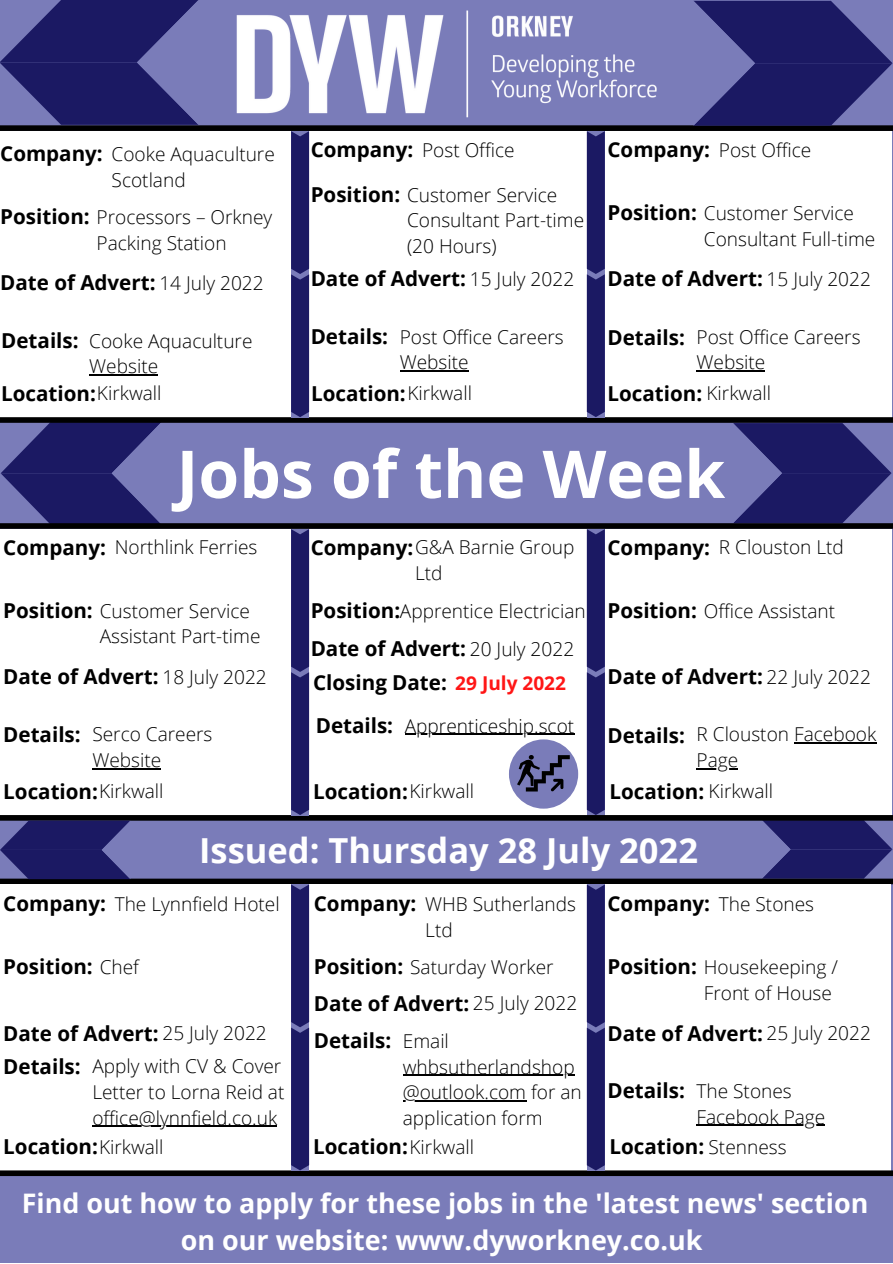
<style>
.page{position:relative;width:893px;height:1264px;background:#fff}
.page>*{position:absolute;margin:0;border:0;box-sizing:border-box;transform-origin:0 0}
.t1{font:700 66px "Open Sans";color:#fff}
.t2{font:700 34.5px "Open Sans";color:#fff}
.t3{font:700 26.85px/37px "Open Sans";color:#fff;text-align:center}
.t4{font:700 20.55px/37.5px "Open Sans";color:#000}
.t5{font:300 19.05px/25.8px "Open Sans";color:#000}
.t6{font:300 18px "Open Sans";color:#000}
.s1{font-weight:700;font-size:20.55px}
.s2{font-weight:300;font-size:19.05px}
.s3{font-size:19.05px;color:#ff1616}
</style>
<div class="page">
<div style="left:0;top:0;width:892px;height:1262px;background:#7a7cb9"></div>
<svg style="left:733px;top:423px;width:158px;height:100px"></svg>
<div style="left:0;top:131px;width:891px;height:287px;background:#fff"></div>
<svg style="left:1px;top:423px;width:159px;height:100px"></svg>
<div style="left:0;top:417px;width:892px;height:6px;background:#000"></div>
<div style="left:0;top:125px;width:892px;height:6px;background:#000"></div>
<div style="left:0;top:529px;width:892px;height:286px;background:#fff"></div>
<svg style="left:761px;top:820px;width:131px;height:58px"></svg>
<div style="left:0;top:815px;width:892px;height:5px;background:#000"></div>
<div style="left:0;top:878px;width:892px;height:6px;background:#000"></div>
<div style="left:0;top:884px;width:890px;height:286px;background:#fff"></div>
<div style="left:0;top:1170px;width:892px;height:5px;background:#000"></div>
<svg style="left:0;top:820px;width:130px;height:59px"></svg>
<svg style="left:291px;top:529px;width:18px;height:286px;background:#1f1d66"></svg>
<div style="left:0;top:523px;width:892px;height:6px;background:#000"></div>
<svg style="left:586px;top:529px;width:18px;height:286px;background:#29276d"></svg>
<svg style="left:586px;top:884px;width:18px;height:286px;background:#29276d"></svg>
<svg style="left:291px;top:884px;width:18px;height:286px;background:#1f1d66"></svg>
<svg style="left:586px;top:131px;width:18px;height:286px;background:#29276d"></svg>
<svg style="left:291px;top:131px;width:18px;height:286px;background:#1f1d66"></svg>
<svg style="left:0;top:0;width:198px;height:125px"></svg>
<svg style="left:693px;top:1px;width:199px;height:125px"></svg>
<hr style="left:89px;top:374px;width:69px;height:2px;background:#000">
<hr style="left:400px;top:370px;width:68px;height:1px;background:#000">
<hr style="left:696px;top:370px;width:69px;height:1px;background:#000">
<hr style="left:92px;top:768px;width:69px;height:1px;background:#000">
<hr style="left:405px;top:734px;width:169px;height:1px;background:#000">
<hr style="left:794px;top:742px;width:82px;height:1px;background:#000">
<hr style="left:696px;top:768px;width:42px;height:1px;background:#000">
<hr style="left:403px;top:1074px;width:171px;height:1px;background:#000">
<hr style="left:403px;top:1100px;width:123px;height:1px;background:#000">
<hr style="left:696px;top:1124px;width:129px;height:1px;background:#000">
<hr style="left:92px;top:1125px;width:185px;height:1px;background:#000">
<img style="left:236px;top:10px;width:421px;height:108px">
<div style="left:509px;top:739px;width:69px;height:69px;background:#7a7cb9;border-radius:50%"></div>
<svg style="left:526px;top:755px;width:43px;height:37px"></svg>
<img style="left:517px;top:755px;width:22px;height:30px">
<p class="t5" style="left:0;top:140px;width:276px"><span class="s1">Company:</span> Cooke Aquaculture</p>
<p class="t5" style="left:112px;top:166px;width:76px">Scotland</p>
<p class="t5" style="left:311px;top:136px;width:205px"><span class="s1">Company:</span> Post Office</p>
<p class="t5" style="left:311px;top:181px;width:248px"><span class="s1">Position:</span> Customer Service</p>
<p class="t5" style="left:607px;top:136px;width:205px"><span class="s1">Company:</span> Post Office</p>
<p class="t5" style="left:0;top:203px;width:273px"><span class="s1">Position:</span> Processors – Orkney</p>
<p class="t5" style="left:97px;top:229px;width:132px">Packing Station</p>
<p class="t5" style="left:407px;top:207px;width:179px">Consultant Part-time (20 Hours)</p>
<p class="t5" style="left:607px;top:199px;width:248px"><span class="s1">Position:</span> Customer Service</p>
<p class="t5" style="left:703px;top:225px;width:173px">Consultant Full-time</p>
<p class="t4" style="left:0;top:264px;width:265px">Date of Advert: <span class="s2">14 July 2022</span></p>
<p class="t4" style="left:1px;top:321px;width:79px">Details:</p>
<p class="t4" style="left:1px;top:374px;width:162px">Location:<span class="s2">Kirkwall</span></p>
<p class="t5" style="left:89px;top:327px;width:165px">Cooke Aquaculture<br>Website</p>
<p class="t4" style="left:311px;top:260px;width:265px">Date of Advert: <span class="s2">15 July 2022</span></p>
<p class="t4" style="left:311px;top:317px;width:79px">Details:</p>
<p class="t5" style="left:400px;top:323px;width:165px">Post Office Careers<br>Website</p>
<p class="t4" style="left:311px;top:374px;width:162px">Location:<span class="s2">Kirkwall</span></p>
<p class="t4" style="left:607px;top:260px;width:265px">Date of Advert: <span class="s2">15 July 2022</span></p>
<p class="t4" style="left:607px;top:318px;width:79px">Details:</p>
<p class="t5" style="left:696px;top:323px;width:165px">Post Office Careers<br>Website</p>
<p class="t6" style="left:634px;top:327px;width:123px">Facebook page</p>
<p class="t4" style="left:607px;top:374px;width:165px">Location: <span class="s2">Kirkwall</span></p>
<h1 class="t1" style="left:176px;top:427px;width:550px">Jobs of the Week</h1>
<p class="t5" style="left:3px;top:534px;width:255px"><span class="s1">Company:</span> Northlink Ferries</p>
<p class="t5" style="left:3px;top:597px;width:248px"><span class="s1">Position:</span> Customer Service</p>
<p class="t5" style="left:100px;top:623px;width:162px">Assistant Part-time</p>
<p class="t4" style="left:3px;top:657px;width:265px">Date of Advert: <span class="s2">18 July 2022</span></p>
<p class="t4" style="left:3px;top:715px;width:79px">Details:</p>
<p class="t5" style="left:92px;top:721px;width:122px">Serco Careers<br>Website</p>
<p class="t5" style="left:311px;top:534px;width:265px"><span class="s1">Company:</span>G&amp;A Barnie Group</p>
<p class="t5" style="left:415px;top:560px;width:29px">Ltd</p>
<p class="t5" style="left:311px;top:597px;width:276px"><span class="s1">Position:</span>Apprentice Electrician</p>
<p class="t4" style="left:311px;top:629px;width:265px">Date of Advert: <span class="s2">20 July 2022</span></p>
<p class="t4" style="left:313px;top:663px;width:254px">Closing Date: <span class="s3">29 July 2022</span></p>
<p class="t4" style="left:316px;top:706px;width:79px">Details:</p>
<p class="t5" style="left:405px;top:712px;width:171px">Apprenticeship.scot</p>
<p class="t5" style="left:607px;top:534px;width:238px"><span class="s1">Company:</span> R Clouston Ltd</p>
<p class="t5" style="left:607px;top:597px;width:229px"><span class="s1">Position:</span> Office Assistant</p>
<p class="t4" style="left:607px;top:657px;width:265px">Date of Advert: <span class="s2">22 July 2022</span></p>
<p class="t4" style="left:607px;top:716px;width:79px">Details:</p>
<p class="t5" style="left:696px;top:721px;width:181px">R Clouston Facebook<br>Page</p>
<p class="t4" style="left:3px;top:772px;width:162px">Location:<span class="s2">Kirkwall</span></p>
<p class="t4" style="left:313px;top:772px;width:162px">Location:<span class="s2">Kirkwall</span></p>
<p class="t4" style="left:609px;top:772px;width:165px">Location: <span class="s2">Kirkwall</span></p>
<h2 class="t2" style="left:199px;top:826px;width:500px">Issued: Thursday 28 July 2022</h2>
<p class="t5" style="left:3px;top:890px;width:278px"><span class="s1">Company:</span> The Lynnfield Hotel</p>
<p class="t5" style="left:314px;top:890px;width:264px"><span class="s1">Company:</span> WHB Sutherlands</p>
<p class="t5" style="left:607px;top:890px;width:208px"><span class="s1">Company:</span> The Stones</p>
<p class="t5" style="left:425px;top:916px;width:29px">Ltd</p>
<p class="t4" style="left:3px;top:947px;width:137px">Position: <span class="s2">Chef</span></p>
<p class="t4" style="left:3px;top:1016px;width:265px;line-height:33px">Date of Advert: <span class="s2">25 July 2022<br></span>Details:</p>
<p class="t5" style="left:92px;top:1052px;width:193px">Apply with CV &amp; Cover<br>Letter to Lorna Reid at office@lynnfield.co.uk</p>
<p class="t5" style="left:314px;top:953px;width:241px"><span class="s1">Position:</span> Saturday Worker</p>
<p class="t4" style="left:314px;top:984px;width:265px">Date of Advert: <span class="s2">25 July 2022<br></span>Details:</p>
<p class="t5" style="left:403px;top:1027px;width:180px">Email whbsutherlandshop @outlook.com for an application form</p>
<p class="t5" style="left:607px;top:953px;width:232px"><span class="s1">Position:</span> Housekeeping /</p>
<p class="t5" style="left:703px;top:979px;width:130px">Front of House</p>
<p class="t4" style="left:607px;top:1013px;width:265px">Date of Advert: <span class="s2">25 July 2022</span></p>
<p class="t4" style="left:607px;top:1071px;width:79px">Details:</p>
<p class="t5" style="left:696px;top:1077px;width:130px">The Stones<br>Facebook Page</p>
<p class="t4" style="left:3px;top:1127px;width:162px">Location:<span class="s2">Kirkwall</span></p>
<p class="t4" style="left:313px;top:1127px;width:162px">Location:<span class="s2">Kirkwall</span></p>
<p class="t4" style="left:609px;top:1127px;width:178px">Location: <span class="s2">Stenness</span></p>
<h3 class="t3" style="left:22px;top:1183px;width:848px">Find out how to apply for these jobs in the 'latest news' section on our website: www.dyworkney.co.uk</h3>
</div>
